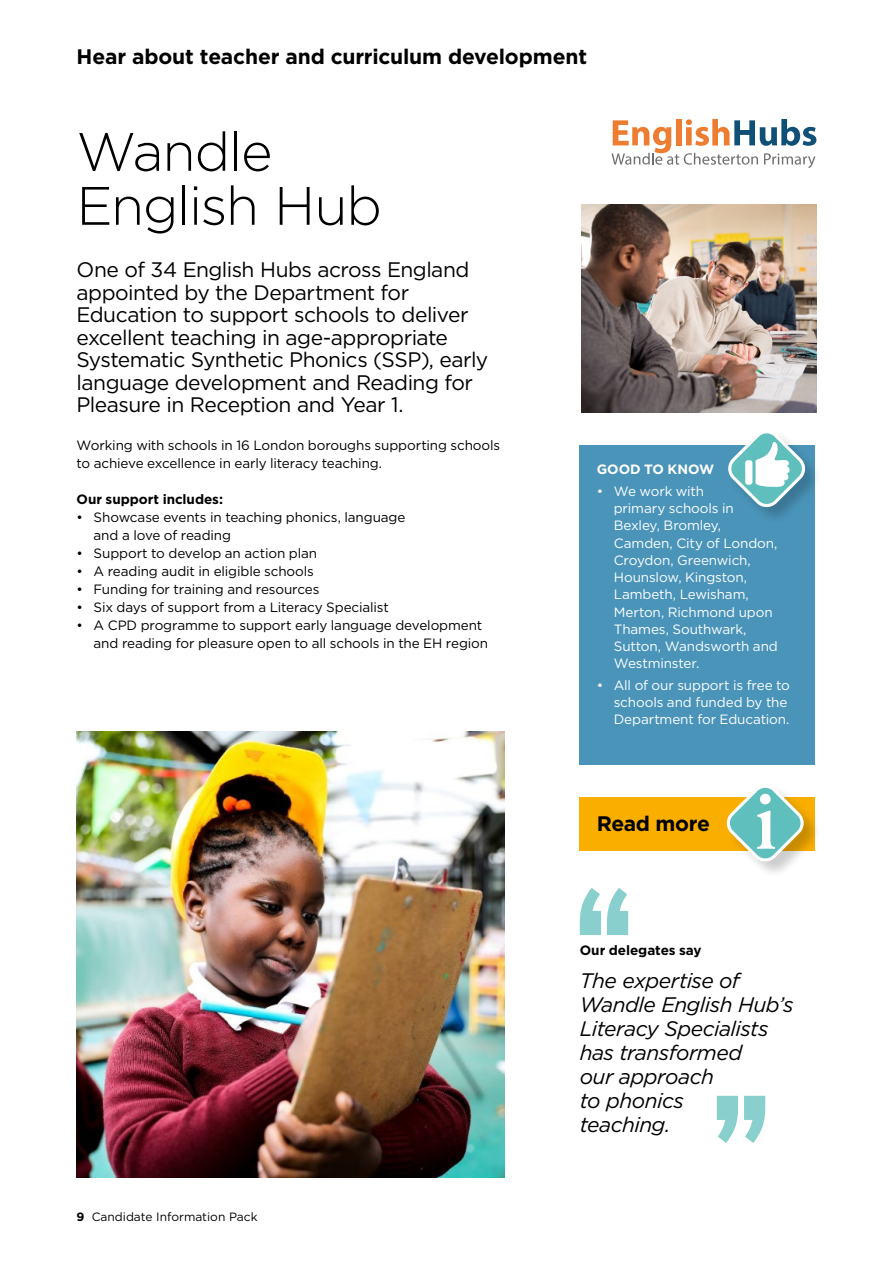
<style>
.page{position:relative;width:893px;height:1263px;background:#fff}
.page>*{position:absolute;margin:0;border:0;box-sizing:border-box;transform-origin:0 0}
.t1{font:300 54px/54px "Gotham";letter-spacing:-.025em;color:#000}
.t2{font:21px/22.5px "Gotham";letter-spacing:-.025em;color:#000}
.t3{font:italic 21px/24px "Gotham";letter-spacing:-.025em;color:#000}
.t4{font:700 21px "Gotham";letter-spacing:-.01em;color:#000}
.t5{font:13.5px/18px "Gotham";letter-spacing:-.01em;color:#000}
.t6{font:13.5px/17.2px "Gotham";letter-spacing:-.01em;color:#fff}
.t7{font:700 13.5px "Gotham";letter-spacing:-.005em;color:#000}
.t8{font:700 13.5px "Gotham";color:#fff}
.t9{font:12px "Gotham";color:#000}
.s1{font-weight:700}
</style>
<div class="page">
<div style="left:580px;top:797px;width:235px;height:54px;background:#f9ae00"></div>
<div style="left:580px;top:446px;width:235px;height:319px;background:#4a94b9"></div>
<svg style="left:580px;top:888px;width:48px;height:47px"></svg>
<svg style="left:717px;top:1096px;width:48px;height:47px"></svg>
<div style="left:727px;top:785px;width:94px;height:94px;background:#000;opacity:.2"></div>
<svg style="left:727px;top:785px;width:81px;height:81px"></svg>
<img style="left:77px;top:731px;width:428px;height:447px">
<svg style="left:611px;top:119px;width:205px;height:49px"></svg>
<img style="left:581px;top:205px;width:235px;height:207px">
<div style="left:728px;top:430px;width:94px;height:94px;background:#000;opacity:.2"></div>
<svg style="left:728px;top:430px;width:81px;height:81px"></svg>
<h2 class="t4" style="left:77px;top:42px;width:512px">Hear about teacher and curriculum development</h2>
<h1 class="t1" style="left:77px;top:123px;width:307px">Wandle<br>English Hub</h1>
<p class="t2" style="left:77px;top:258px;width:413px">One of 34 English Hubs across England appointed by the Department for Education to support schools to deliver excellent teaching in age-appropriate Systematic Synthetic Phonics (SSP), early language development and Reading for Pleasure in Reception and Year 1.</p>
<p class="t5" style="left:77px;top:436px;width:425px">Working with schools in 16 London boroughs supporting schools to achieve excellence in early literacy teaching.</p>
<p class="t7" style="left:77px;top:490px;width:148px">Our support includes:</p>
<p class="t5" style="left:94px;top:508px;width:313px;text-indent:-17px">• Showcase events in teaching phonics, language and a love of reading</p>
<p class="t5" style="left:77px;top:544px;width:242px">• Support to develop an action plan</p>
<p class="t5" style="left:77px;top:562px;width:239px">• A reading audit in eligible schools</p>
<p class="t5" style="left:77px;top:580px;width:244px">• Funding for training and resources</p>
<p class="t5" style="left:77px;top:598px;width:314px">• Six days of support from a Literacy Specialist</p>
<p class="t5" style="left:94px;top:616px;width:396px;text-indent:-17px">• A CPD programme to support early language development and reading for pleasure open to all schools in the EH region</p>
<p class="t9" style="left:77px;top:1209px;width:183px"><span class="s1">9</span> Candidate Information Pack</p>
<p class="t8" style="left:597px;top:461px;width:119px">GOOD TO KNOW</p>
<p class="t6" style="left:614px;top:482px;width:166px;text-indent:-17px">• We work with<br>primary schools in<br>Bexley, Bromley,<br>Camden, City of London,<br>Croydon, Greenwich,<br>Hounslow, Kingston,<br>Lambeth, Lewisham,<br>Merton, Richmond upon<br>Thames, Southwark,<br>Sutton, Wandsworth and<br>Westminster.</p>
<p class="t6" style="left:614px;top:676px;width:178px;text-indent:-17px">• All of our support is free to schools and funded by the<br>Department for Education.</p>
<h2 class="t4" style="left:597px;top:810px;width:115px">Read more</h2>
<p class="t7" style="left:580px;top:941px;width:123px">Our delegates say</p>
<h2 class="t3" style="left:580px;top:968px;width:215px">The expertise of<br>Wandle English Hub’s<br>Literacy Specialists has transformed<br>our approach<br>to phonics<br>teaching.</h2>
</div>
